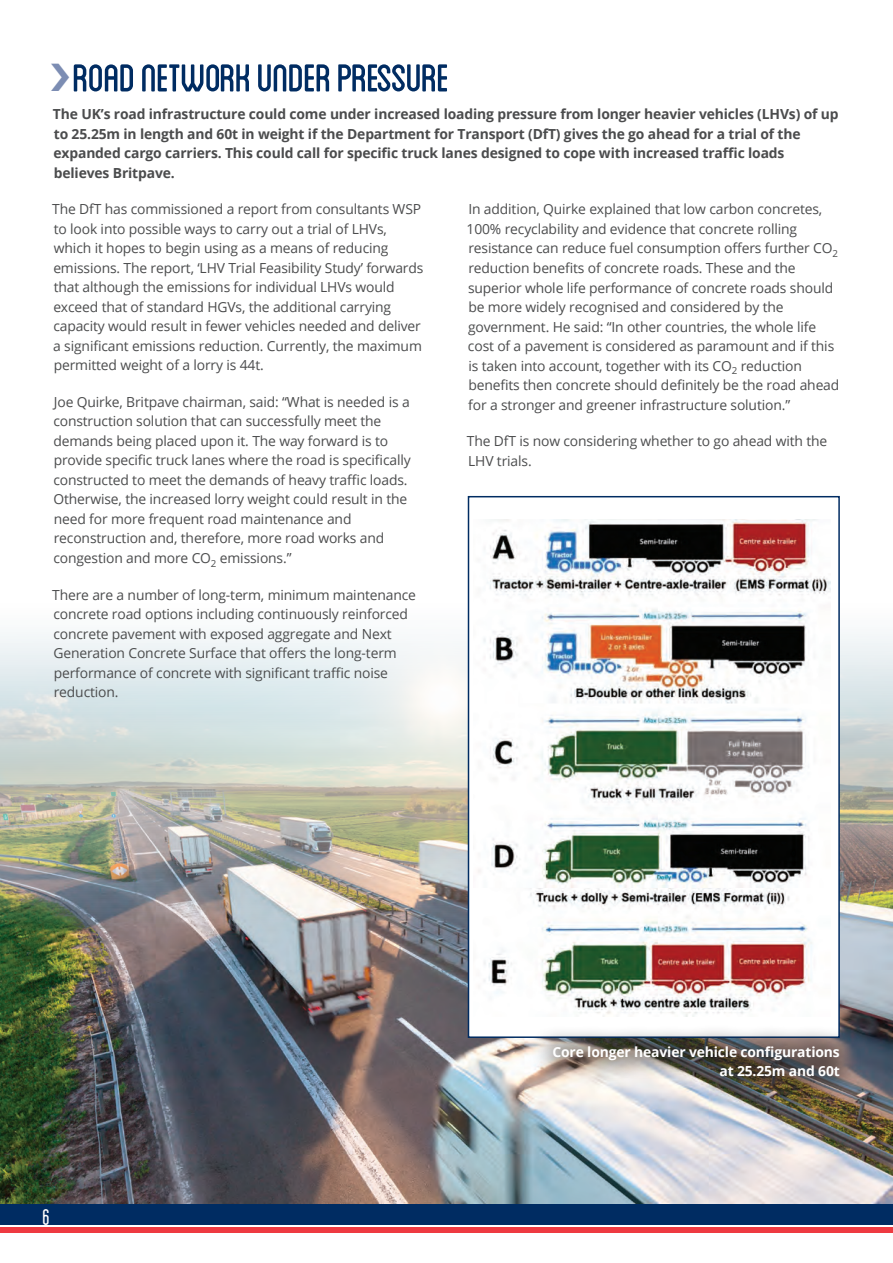
<style>
.page{position:relative;width:893px;height:1263px;background:#fff}
.page>*{position:absolute;margin:0;border:0;box-sizing:border-box;transform-origin:0 0}
.t1{font:54.75px "Blanch Caps";letter-spacing:-.03em;color:#002c62}
.t2{font:condensed 24px "Blanch";color:#fff}
.t3{font:13.8px/19.5px "Open Sans";letter-spacing:-.01em;color:#4b4c4d}
.t4{font:700 13.8px/19.5px "Open Sans";letter-spacing:-.01em;color:#4b4c4d}
.t5{font:700 13.8px/19.5px "Open Sans";letter-spacing:-.01em;color:#fff;text-align:right}
</style>
<div class="page">
<div style="left:0;top:1203px;width:893px;height:22px;background:#002c62"></div>
<div style="left:0;top:1227px;width:893px;height:6px;background:#ee3a41"></div>
<img style="left:0;top:603px;width:893px;height:601px">
<div style="left:468px;top:497px;width:371px;height:540px;background:#fff"></div>
<img style="left:478px;top:519px;width:352px;height:498px">
<div style="left:468px;top:496px;width:372px;height:542px;border:2px solid #002c62"></div>
<div style="left:530px;top:1023px;width:332px;height:76px;background:#231f20;opacity:.75"></div>
<h1 class="t1" style="left:72px;top:53px;width:379px">ROAD NETWORK UNDER PRESSURE</h1>
<p class="t4" style="left:53px;top:104px;width:787px">The UK’s road infrastructure could come under increased loading pressure from longer heavier vehicles (LHVs) of up to 25.25m in length and 60t in weight if the Department for Transport (DfT) gives the go ahead for a trial of the expanded cargo carriers. This could call for specific truck lanes designed to cope with increased traffic loads believes Britpave.</p>
<p class="t3" style="left:52px;top:199px;width:373px">The DfT has commissioned a report from consultants WSP to look into possible ways to carry out a trial of LHVs, which it hopes to begin using as a means of reducing emissions. The report, ‘LHV Trial Feasibility Study’ forwards that although the emissions for individual LHVs would exceed that of standard HGVs, the additional carrying capacity would result in fewer vehicles needed and deliver a significant emissions reduction. Currently, the maximum permitted weight of a lorry is 44t.</p>
<p class="t3" style="left:53px;top:392px;width:359px">Joe Quirke, Britpave chairman, said: “What is needed is a construction solution that can successfully meet the demands being placed upon it. The way forward is to provide specific truck lanes where the road is specifically constructed to meet the demands of heavy traffic loads.<br>Otherwise, the increased lorry weight could result in the need for more frequent road maintenance and reconstruction and, therefore, more road works and congestion and more CO<sub>2</sub> emissions.”</p>
<p class="t3" style="left:52px;top:584px;width:365px">There are a number of long-term, minimum maintenance concrete road options including continuously reinforced concrete pavement with exposed aggregate and Next Generation Concrete Surface that offers the long-term performance of concrete with significant traffic noise reduction.</p>
<p class="t3" style="left:467px;top:199px;width:374px">In addition, Quirke explained that low carbon concretes, 100% recyclability and evidence that concrete rolling resistance can reduce fuel consumption offers further CO<sub>2 </sub>reduction benefits of concrete roads. These and the superior whole life performance of concrete roads should be more widely recognised and considered by the government. He said: “In other countries, the whole life cost of a pavement is considered as paramount and if this is taken into account, together with its CO<sub>2</sub> reduction benefits then concrete should definitely be the road ahead for a stronger and greener infrastructure solution.”</p>
<p class="t3" style="left:467px;top:431px;width:362px">The DfT is now considering whether to go ahead with the<br>LHV trials.</p>
<h2 class="t2" style="left:43px;top:1204px;width:9px">6</h2>
<p class="t5" style="left:552px;top:1041px;width:289px">Core longer heavier vehicle configurations at 25.25m and 60t</p>
</div>
